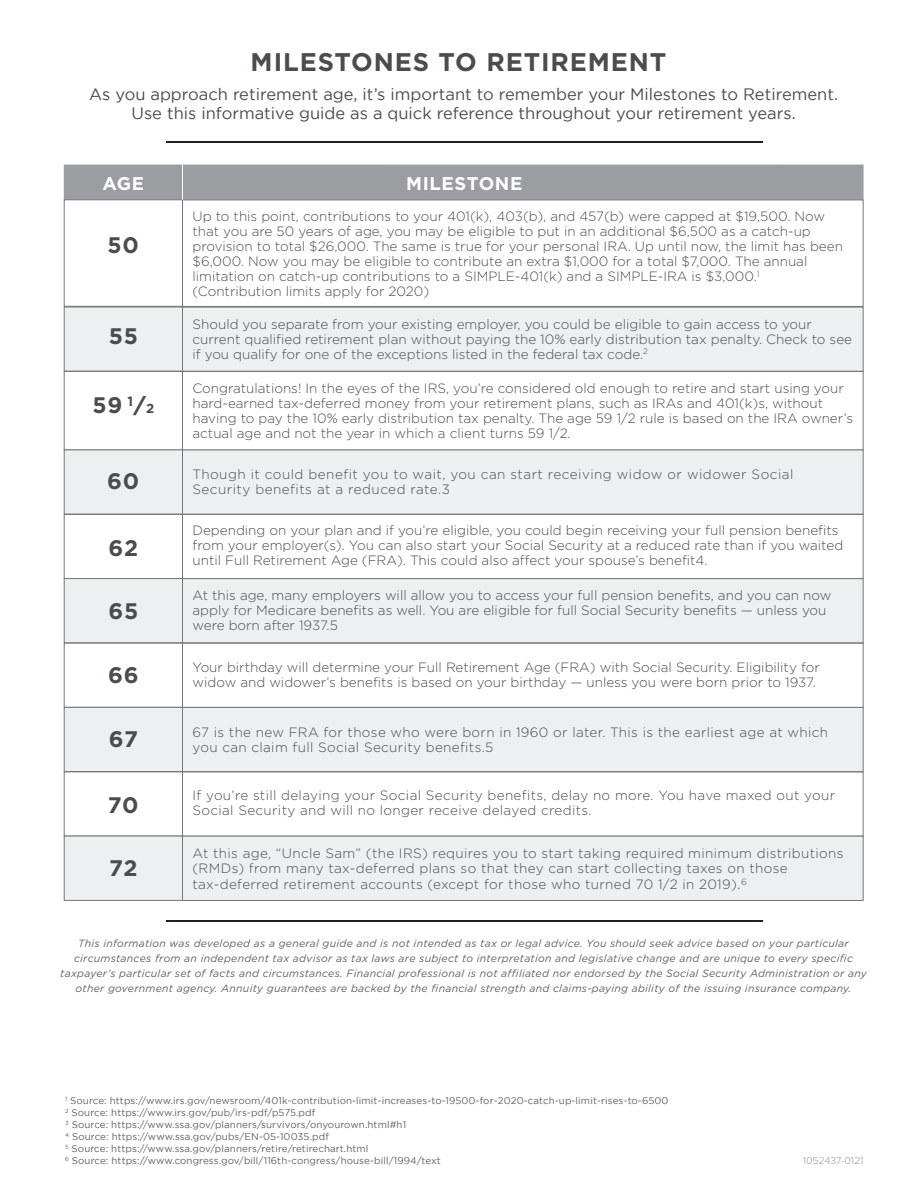
<style>
.page{position:relative;width:918px;height:1188px;background:#fff}
.page>*{position:absolute;margin:0;border:0;box-sizing:border-box;transform-origin:0 0}
.t1{font:700 25.5px "Gotham";letter-spacing:.035em;color:#4b4c4d}
.t2{font:700 22.5px "Gotham";letter-spacing:.035em;color:#4b4c4c}
.t3{font:700 18.3px "Gotham";letter-spacing:.035em;color:#fff}
.t4{font:16.5px/18.6px "Gotham";color:#4b4c4d;text-align:center}
.t5{font:300 13.5px/15px "Gotham";color:#4b4c4c}
.t6{font:300 13.5px/15px "Gotham";letter-spacing:.025em;color:#4b4c4c}
.t7{font:300 13.5px/15px "Gotham";letter-spacing:.035em;color:#4b4c4c}
.t8{font:italic 10.5px/15px "Gotham";letter-spacing:.025em;color:#606160;text-align:center}
.t9{font:300 10.5px "Proxima Nova";color:#9b9da0}
.t10{font:9.75px/12px "Gotham";letter-spacing:.01em;color:#606160}
.s1{font-size:13.05px}
.s2{font-size:15px}
</style>
<div class="page">
<hr style="left:167px;top:142px;width:596px;height:1px;background:#231f20">
<hr style="left:167px;top:920px;width:596px;height:2px;background:#231f20">
<div style="left:64px;top:165px;width:800px;height:35px;background:#9b9da0"></div>
<div style="left:64px;top:199px;width:119px;height:108px;border:1px solid #757678"></div>
<div style="left:182px;top:199px;width:682px;height:108px;border:1px solid #757678"></div>
<div style="left:64px;top:307px;width:119px;height:65px;background:#edeff0;border:1px solid #757678"></div>
<div style="left:182px;top:307px;width:682px;height:65px;background:#edeff0;border:1px solid #757678"></div>
<div style="left:64px;top:371px;width:119px;height:79px;border:1px solid #757678"></div>
<div style="left:182px;top:371px;width:682px;height:80px;border:1px solid #757678"></div>
<div style="left:64px;top:449px;width:119px;height:66px;background:#edeff0;border:1px solid #757678"></div>
<div style="left:182px;top:450px;width:682px;height:65px;background:#edeff0"></div>
<div style="left:64px;top:514px;width:119px;height:65px;border:1px solid #757678"></div>
<div style="left:182px;top:514px;width:682px;height:65px;border:1px solid #757678"></div>
<div style="left:64px;top:578px;width:119px;height:65px;background:#edeff0;border:1px solid #757678"></div>
<div style="left:182px;top:578px;width:682px;height:65px;background:#edeff0;border:1px solid #757678"></div>
<div style="left:64px;top:643px;width:119px;height:65px;border:1px solid #757678"></div>
<div style="left:182px;top:643px;width:682px;height:65px;border:1px solid #757678"></div>
<div style="left:64px;top:707px;width:119px;height:65px;background:#edeff0;border:1px solid #757678"></div>
<div style="left:182px;top:707px;width:682px;height:65px;background:#edeff0;border:1px solid #757678"></div>
<div style="left:64px;top:771px;width:119px;height:65px;border:1px solid #757678"></div>
<div style="left:182px;top:771px;width:682px;height:66px;border:1px solid #757678"></div>
<div style="left:64px;top:836px;width:119px;height:65px;background:#edeff0;border:1px solid #757678"></div>
<div style="left:182px;top:836px;width:682px;height:65px;background:#edeff0;border:1px solid #757678"></div>
<hr style="left:182px;top:165px;width:1px;height:35px;background:#fff">
<h1 class="t1" style="left:251px;top:47px;width:417px">MILESTONES TO RETIREMENT</h1>
<p class="t4" style="left:89px;top:85px;width:750px">As you approach retirement age, it’s important to remember your Milestones to Retirement.<br>Use this informative guide as a quick reference throughout your retirement years.</p>
<h3 class="t3" style="left:103px;top:173px;width:43px">AGE</h3>
<h3 class="t3" style="left:406px;top:173px;width:118px">MILESTONE</h3>
<h2 class="t2" style="left:108px;top:232px;width:33px">50</h2>
<h2 class="t2" style="left:109px;top:323px;width:31px">55</h2>
<h2 class="t2" style="left:93px;top:392px;width:63px">59 <sup>1</sup>⁄<span class="s1">2</span></h2>
<h2 class="t2" style="left:107px;top:468px;width:34px">60</h2>
<h2 class="t2" style="left:108px;top:535px;width:31px">62</h2>
<h2 class="t2" style="left:108px;top:598px;width:31px">65</h2>
<h2 class="t2" style="left:108px;top:662px;width:32px">66</h2>
<h2 class="t2" style="left:109px;top:726px;width:31px">67</h2>
<h2 class="t2" style="left:108px;top:792px;width:32px">70</h2>
<h2 class="t2" style="left:109px;top:855px;width:30px">72</h2>
<p class="t5" style="left:193px;top:208px;width:652px">Up to this point, contributions to your 401(k), 403(b), and 457(b) were capped at $19,500. Now that you are 50 years of age, you may be eligible to put in an additional $6,500 as a catch-up provision to total $26,000. The same is true for your personal IRA. Up until now, the limit has been $6,000. Now you may be eligible to contribute an extra $1,000 for a total $7,000. The annual limitation on catch-up contributions to a SIMPLE-401(k) and a SIMPLE-IRA is $3,000.<sup>1 </sup>(Contribution limits apply for 2020)</p>
<p class="t5" style="left:193px;top:316px;width:661px">Should you separate from your existing employer, you could be eligible to gain access to your current qualified retirement plan without paying the 10% early distribution tax penalty. Check to see if you qualify for one of the exceptions listed in the federal tax code.<sup>2</sup></p>
<p class="t5" style="left:193px;top:380px;width:662px">Congratulations! In the eyes of the IRS, you’re considered old enough to retire and start using your hard-earned tax-deferred money from your retirement plans, such as IRAs and 401(k)s, without having to pay the 10% early distribution tax penalty. The age 59 1/2 rule is based on the IRA owner’s actual age and not the year in which a client turns 59 1/2.</p>
<p class="t7" style="left:193px;top:466px;width:602px">Though it could benefit you to wait, you can start receiving widow or widower Social<br>Security benefits at a reduced rate.3</p>
<p class="t5" style="left:193px;top:523px;width:652px">Depending on your plan and if you’re eligible, you could begin receiving your full pension benefits from your employer(s). You can also start your Social Security at a reduced rate than if you waited until Full Retirement Age (FRA). This could also affect your spouse’s benefit4.</p>
<p class="t5" style="left:193px;top:588px;width:640px">At this age, many employers will allow you to access your full pension benefits, and you can now apply for Medicare benefits as well. You are eligible for full Social Security benefits — unless you were born after 1937.5</p>
<p class="t5" style="left:193px;top:660px;width:629px">Your birthday will determine your Full Retirement Age (FRA) with Social Security. Eligibility for widow and widower’s benefits is based on your birthday — unless you were born prior to 1937.</p>
<p class="t6" style="left:193px;top:725px;width:637px">67 is the new FRA for those who were born in 1960 or later. This is the earliest age at which you can claim full Social Security benefits.5</p>
<p class="t6" style="left:193px;top:787px;width:644px">If you’re still delaying your Social Security benefits, delay no more. You have maxed out your<br>Social Security and will no longer receive delayed credits.</p>
<p class="t6" style="left:193px;top:845px;width:652px">At this age, “Uncle Sam” (the IRS) requires you to start taking required minimum distributions (RMDs) from many tax-deferred plans so that they can start collecting taxes on those</p>
<p class="t6" style="left:193px;top:877px;width:556px">tax-deferred retirement accounts (except for those who turned 70 1/2 in 2019)<span class="s2">.</span><sup>6</sup></p>
<p class="t8" style="left:60px;top:936px;width:808px">This information was developed as a general guide and is not intended as tax or legal advice. You should seek advice based on your particular circumstances from an independent tax advisor as tax laws are subject to interpretation and legislative change and are unique to every specific taxpayer’s particular set of facts and circumstances. Financial professional is not affiliated nor endorsed by the Social Security Administration or any other government agency. Annuity guarantees are backed by the financial strength and claims-paying ability of the issuing insurance company.</p>
<p class="t10" style="left:65px;top:1094px;width:605px"><sup>1</sup> Source: https://www.irs.gov/newsroom/401k-contribution-limit-increases-to-19500-for-2020-catch-up-limit-rises-to-6500<br><sup>2</sup> Source: https://www.irs.gov/pub/irs-pdf/p575.pdf<br><sup>3</sup> Source: https://www.ssa.gov/planners/survivors/onyourown.html#h1<br><sup>4</sup> Source: https://www.ssa.gov/pubs/EN-05-10035.pdf<br><sup>5</sup> Source: https://www.ssa.gov/planners/retire/retirechart.html<br><sup>6</sup> Source: https://www.congress.gov/bill/116th-congress/house-bill/1994/text</p>
<p class="t9" style="left:803px;top:1153px;width:62px">1052437-0121</p>
</div>
